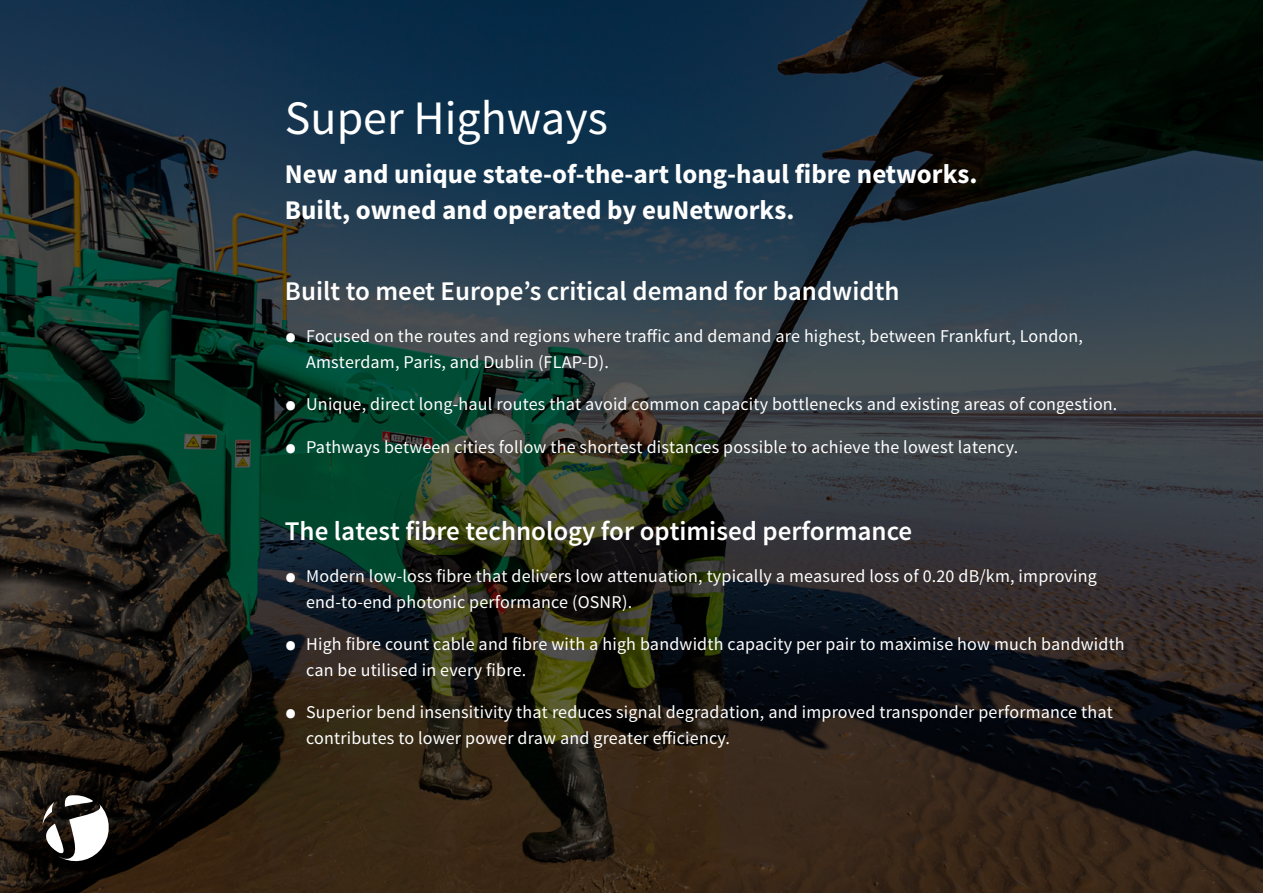
<style>
.page{position:relative;width:1263px;height:893px;background:#fff}
.page>*{position:absolute;margin:0;border:0;box-sizing:border-box;transform-origin:0 0}
.t1{font:48px "Source Sans Pro";color:#fff}
.t2{font:600 27px "Source Sans Pro";color:#fff}
.t3{font:700 27px/36px "Source Sans Pro";color:#fff}
.t4{font:18px/25.5px "Source Sans Pro";letter-spacing:.01em;color:#fff}
.s1{font-size:39px}
</style>
<div class="page">
<img style="left:0;top:0;width:1263px;height:893px">
<svg style="left:43px;top:795px;width:66px;height:66px"></svg>
<h1 class="t1" style="left:285px;top:88px;width:325px">Super Highways</h1>
<h2 class="t3" style="left:285px;top:157px;width:694px">New and unique state-of-the-art long-haul fibre networks.<br>Built, owned and operated by euNetworks.</h2>
<h2 class="t2" style="left:285px;top:274px;width:616px">Built to meet Europe’s critical demand for bandwidth</h2>
<p class="t4" style="left:306px;top:324px;width:778px;text-indent:-21px"><span class="s1">•</span> Focused on the routes and regions where traffic and demand are highest, between Frankfurt, London,<br>Amsterdam, Paris, and Dublin (FLAP-D).</p>
<p class="t4" style="left:285px;top:392px;width:834px"><span class="s1">•</span> Unique, direct long-haul routes that avoid common capacity bottlenecks and existing areas of congestion.</p>
<p class="t4" style="left:285px;top:434px;width:735px"><span class="s1">•</span> Pathways between cities follow the shortest distances possible to achieve the lowest latency.</p>
<h2 class="t2" style="left:285px;top:514px;width:629px">The latest fibre technology for optimised performance</h2>
<p class="t4" style="left:306px;top:564px;width:792px;text-indent:-21px"><span class="s1">•</span> Modern low-loss fibre that delivers low attenuation, typically a measured loss of 0.20 dB/km, improving end-to-end photonic performance (OSNR).</p>
<p class="t4" style="left:306px;top:632px;width:820px;text-indent:-21px"><span class="s1">•</span> High fibre count cable and fibre with a high bandwidth capacity per pair to maximise how much bandwidth can be utilised in every fibre.</p>
<p class="t4" style="left:306px;top:700px;width:808px;text-indent:-21px"><span class="s1">•</span> Superior bend insensitivity that reduces signal degradation, and improved transponder performance that contributes to lower power draw and greater efficiency.</p>
</div>
